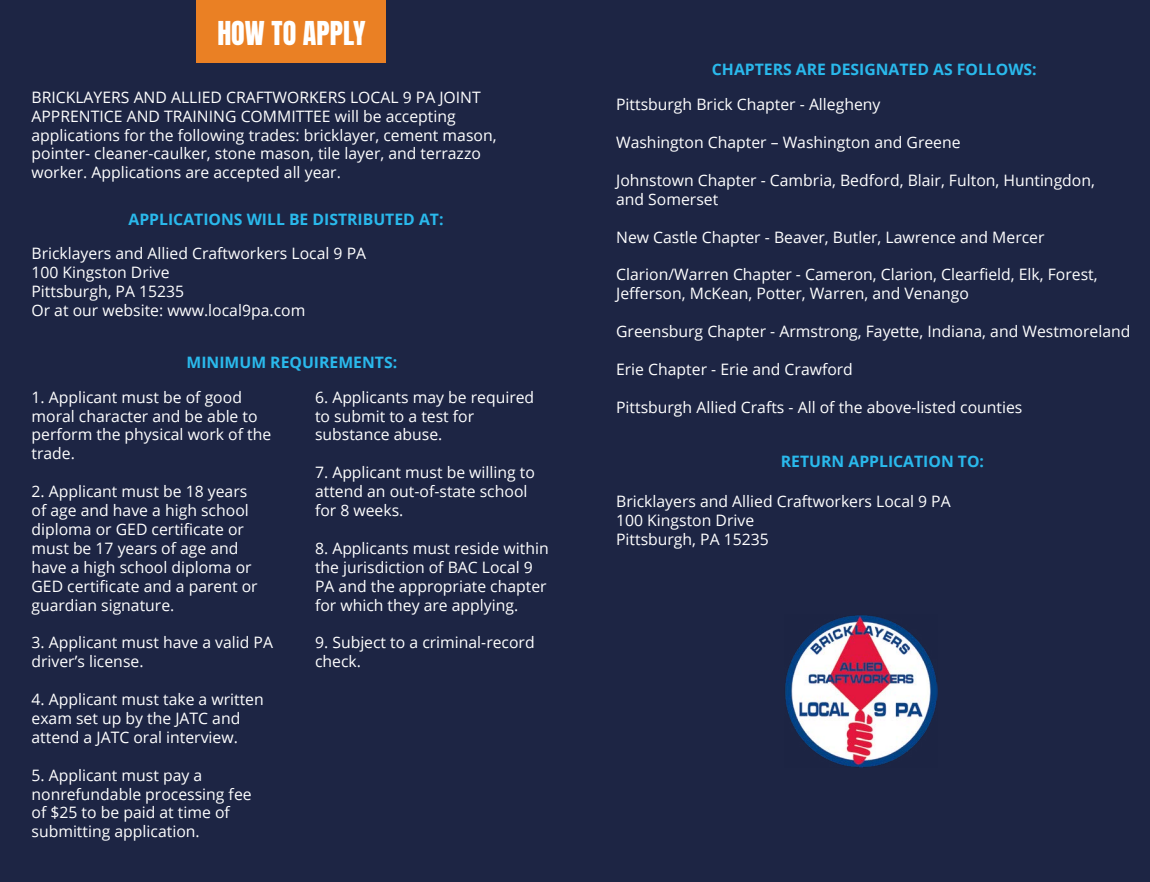
<style>
.page{position:relative;width:1150px;height:882px;background:#fff}
.page>*{position:absolute;margin:0;border:0;box-sizing:border-box;transform-origin:0 0}
.t1{font:28px "Anton";letter-spacing:.005em;color:#fff}
.t2{font:15.75px/18.9px "Open Sans";color:#fff}
.t3{font:700 15.75px "Open Sans";color:#2ab9ec}
</style>
<div class="page">
<div style="left:0;top:0;width:598px;height:882px;background:#1d2544"></div>
<div style="left:196px;top:0;width:189px;height:63px;background:#ea8024"></div>
<div style="left:567px;top:0;width:583px;height:882px;background:#1d2544"></div>
<img style="left:785px;top:615px;width:152px;height:152px">
<h1 class="t1" style="left:217px;top:19px;width:150px">HOW TO APPLY</h1>
<p class="t2" style="left:32px;top:87px;width:466px">BRICKLAYERS AND ALLIED CRAFTWORKERS LOCAL 9 PA JOINT APPRENTICE AND TRAINING COMMITTEE will be accepting applications for the following trades: bricklayer, cement mason, pointer- cleaner-caulker, stone mason, tile layer, and terrazzo worker. Applications are accepted all year.</p>
<p class="t3" style="left:129px;top:208px;width:316px">APPLICATIONS WILL BE DISTRIBUTED AT:</p>
<p class="t2" style="left:32px;top:244px;width:336px">Bricklayers and Allied Craftworkers Local 9 PA<br>100 Kingston Drive<br>Pittsburgh, PA 15235<br>Or at our website: www.local9pa.com</p>
<p class="t3" style="left:186px;top:351px;width:212px">MINIMUM REQUIREMENTS:</p>
<p class="t2" style="left:32px;top:387px;width:241px">1. Applicant must be of good moral character and be able to perform the physical work of the trade.</p>
<p class="t2" style="left:32px;top:482px;width:228px">2. Applicant must be 18 years of age and have a high school diploma or GED certificate or must be 17 years of age and have a high school diploma or<br>GED certificate and a parent or guardian signature.</p>
<p class="t2" style="left:32px;top:633px;width:243px">3. Applicant must have a valid PA driver’s license.</p>
<p class="t2" style="left:32px;top:689px;width:234px">4. Applicant must take a written exam set up by the JATC and attend a JATC oral interview.</p>
<p class="t2" style="left:32px;top:765px;width:222px">5. Applicant must pay a nonrefundable processing fee of $25 to be paid at time of submitting application.</p>
<p class="t2" style="left:315px;top:387px;width:221px">6. Applicants may be required to submit to a test for substance abuse.</p>
<p class="t2" style="left:315px;top:463px;width:221px">7. Applicant must be willing to attend an out-of-state school for 8 weeks.</p>
<p class="t2" style="left:315px;top:538px;width:235px">8. Applicants must reside within the jurisdiction of BAC Local 9<br>PA and the appropriate chapter for which they are applying.</p>
<p class="t2" style="left:315px;top:633px;width:221px">9. Subject to a criminal-record check.</p>
<p class="t3" style="left:712px;top:58px;width:326px">CHAPTERS ARE DESIGNATED AS FOLLOWS:</p>
<p class="t2" style="left:616px;top:95px;width:266px">Pittsburgh Brick Chapter - Allegheny</p>
<p class="t2" style="left:616px;top:133px;width:346px">Washington Chapter – Washington and Greene</p>
<p class="t2" style="left:616px;top:170px;width:480px">Johnstown Chapter - Cambria, Bedford, Blair, Fulton, Huntingdon, and Somerset</p>
<p class="t2" style="left:616px;top:227px;width:430px">New Castle Chapter - Beaver, Butler, Lawrence and Mercer</p>
<p class="t2" style="left:616px;top:265px;width:483px">Clarion/Warren Chapter - Cameron, Clarion, Clearfield, Elk, Forest,<br>Jefferson, McKean, Potter, Warren, and Venango</p>
<p class="t2" style="left:616px;top:322px;width:516px">Greensburg Chapter - Armstrong, Fayette, Indiana, and Westmoreland</p>
<p class="t2" style="left:616px;top:359px;width:238px">Erie Chapter - Erie and Crawford</p>
<p class="t2" style="left:616px;top:397px;width:408px">Pittsburgh Allied Crafts - All of the above-listed counties</p>
<p class="t3" style="left:781px;top:450px;width:205px">RETURN APPLICATION TO:</p>
<p class="t2" style="left:616px;top:492px;width:336px">Bricklayers and Allied Craftworkers Local 9 PA<br>100 Kingston Drive<br>Pittsburgh, PA 15235</p>
</div>
